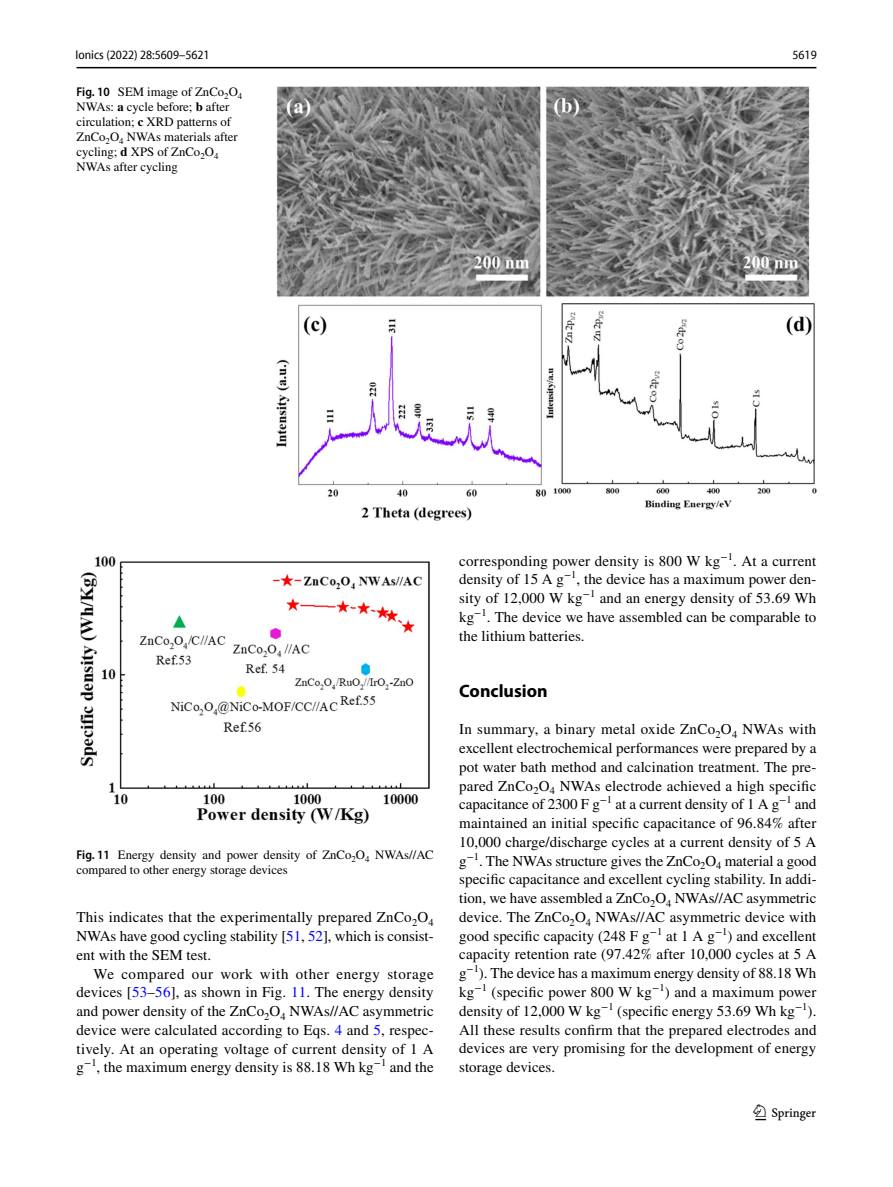
<style>
.page{position:relative;width:893px;height:1187px;background:#fff}
.page>*{position:absolute;margin:0;border:0;box-sizing:border-box;transform-origin:0 0}
.t1{font:22.5px "Springnew Regular 3";color:#000}
.t2{font:700 18px "Myriad Pro";color:#000}
.t3{font:15px/18.8px "STIX";letter-spacing:.005em;color:#000;text-align:justify}
.t4{font:12.75px/15px "STIX";color:#000}
.t5{font:semi-condensed 12.75px "Myriad Pro Unic";color:#000}
.s1{font-family:"Myriad Pro";font-weight:600;font-stretch:semi-condensed}
.s2{font-weight:700}
.s3{color:#00f}
</style>
<div class="page">
<hr style="left:77px;top:67px;width:739px;height:1px;background:#000">
<img style="left:276px;top:87px;width:540px;height:433px">
<img style="left:81px;top:556px;width:348px;height:267px">
<p class="t5" style="left:76px;top:50px;width:136px">Ionics (2022) 28:5609–5621</p>
<p class="t5" style="left:792px;top:50px;width:26px">5619</p>
<p class="t4" style="left:77px;top:85px;width:167px"><span class="s1">Fig. 10</span> SEM image of ZnCo<sub>2</sub>O<sub>4<br></sub>NWAs: <span class="s2">a</span> cycle before; <span class="s2">b</span> after circulation; <span class="s2">c</span> XRD patterns of<br>ZnCo<sub>2</sub>O<sub>4</sub> NWAs materials after cycling; <span class="s2">d</span> XPS of ZnCo<sub>2</sub>O<sub>4<br></sub>NWAs after cycling</p>
<p class="t4" style="left:77px;top:847px;width:359px"><span class="s1">Fig. 11</span> Energy density and power density of ZnCo<sub>2</sub>O<sub>4</sub> NWAs//AC compared to other energy storage devices</p>
<p class="t3" style="left:77px;top:908px;width:359px">This indicates that the experimentally prepared ZnCo<sub>2</sub>O<sub>4<br></sub>NWAs have good cycling stability [<span class="s3">51</span>, <span class="s3">52</span>], which is consist&shy;ent with the SEM test.</p>
<p class="t3" style="left:77px;top:965px;width:359px;text-indent:17px">We compared our work with other energy storage devices [<span class="s3">53</span>–<span class="s3">56</span>], as shown in Fig. <span class="s3">11</span>. The energy density and power density of the ZnCo<sub>2</sub>O<sub>4</sub> NWAs//AC asymmetric device were calculated according to Eqs. <span class="s3">4</span> and <span class="s3">5</span>, respec&shy;tively. At an operating voltage of current density of 1 A g<sup>−1</sup>, the maximum energy density is 88.18 Wh kg<sup>−1</sup> and the</p>
<p class="t3" style="left:459px;top:552px;width:359px">corresponding power density is 800 W kg<sup>−1</sup>. At a current density of 15 A g<sup>−1</sup>, the device has a maximum power den&shy;sity of 12,000 W kg<sup>−1</sup> and an energy density of 53.69 Wh kg<sup>−1</sup>. The device we have assembled can be comparable to the lithium batteries.</p>
<p class="t2" style="left:459px;top:679px;width:90px">Conclusion</p>
<p class="t3" style="left:459px;top:721px;width:359px">In summary, a binary metal oxide ZnCo<sub>2</sub>O<sub>4</sub> NWAs with excellent electrochemical performances were prepared by a pot water bath method and calcination treatment. The pre&shy;pared ZnCo<sub>2</sub>O<sub>4</sub> NWAs electrode achieved a high specific capacitance of 2300 F g<sup>−1</sup> at a current density of 1 A g<sup>−1</sup> and maintained an initial specific capacitance of 96.84% after 10,000 charge/discharge cycles at a current density of 5 A g<sup>−1</sup>. The NWAs structure gives the ZnCo<sub>2</sub>O<sub>4</sub> material a good specific capacitance and excellent cycling stability. In addi&shy;tion, we have assembled a ZnCo<sub>2</sub>O<sub>4</sub> NWAs//AC asymmetric device. The ZnCo<sub>2</sub>O<sub>4</sub> NWAs//AC asymmetric device with good specific capacity (248 F g<sup>−1</sup> at 1 A g<sup>−1</sup>) and excellent capacity retention rate (97.42% after 10,000 cycles at 5 A g<sup>−1</sup>). The device has a maximum energy density of 88.18 Wh kg<sup>−1</sup> (specific power 800 W kg<sup>−1</sup>) and a maximum power density of 12,000 W kg<sup>−1</sup> (specific energy 53.69 Wh kg<sup>−1</sup>).<br>All these results confirm that the prepared electrodes and devices are very promising for the development of energy storage devices.</p>
<h1 class="t1" style="left:755px;top:1104px;width:62px">1 3</h1>
</div>
